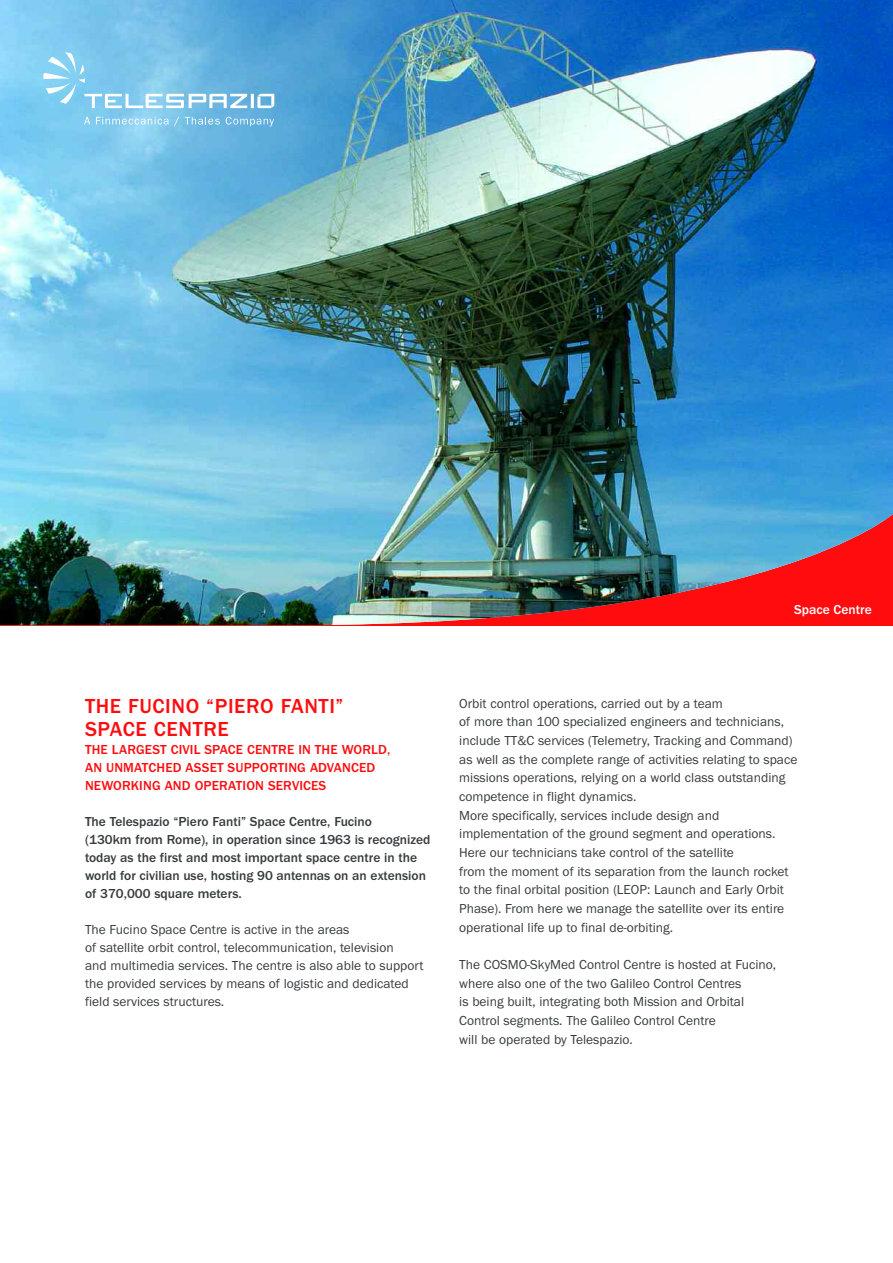
<style>
.page{position:relative;width:893px;height:1263px;background:#fff}
.page>*{position:absolute;margin:0;border:0;box-sizing:border-box;transform-origin:0 0}
.t1{font:21px/22.5px "Franklin Got Md ITC";letter-spacing:.03em;color:#ff0c0f}
.t2{font:13.5px/18.8px "Franklin Got ITC";color:#363c3e}
.t3{font:13.5px/18px "Franklin Got Md ITC";color:#363c3e}
.t4{font:13.5px/18px "Franklin Got Md ITC";letter-spacing:.01em;color:#ff0c0f}
.t5{font:13.5px "Franklin Got Md ITC";color:#fff}
</style>
<div class="page">
<img style="left:0;top:0;width:893px;height:625px">
<svg style="left:84px;top:117px;width:6px;height:7px"></svg>
<svg style="left:96px;top:117px;width:83px;height:9px"></svg>
<svg style="left:185px;top:117px;width:35px;height:8px"></svg>
<svg style="left:226px;top:117px;width:48px;height:9px"></svg>
<svg style="left:43px;top:52px;width:231px;height:56px;background:#85c8ea"></svg>
<p class="t5" style="left:794px;top:601px;width:79px">Space Centre</p>
<h1 class="t1" style="left:85px;top:695px;width:260px">THE FUCINO “PIERO FANTI”<br>SPACE CENTRE</h1>
<p class="t4" style="left:85px;top:740px;width:307px">THE LARGEST CIVIL SPACE CENTRE IN THE WORLD,<br>AN UNMATCHED ASSET SUPPORTING ADVANCED<br>NEWORKING AND OPERATION SERVICES</p>
<p class="t3" style="left:85px;top:812px;width:347px">The Telespazio “Piero Fanti” Space Centre, Fucino<br>(130km from Rome), in operation since 1963 is recognized today as the first and most important space centre in the world for civilian use, hosting 90 antennas on an extension of 370,000 square meters.</p>
<p class="t2" style="left:85px;top:920px;width:340px;line-height:18px">The Fucino Space Centre is active in the areas<br>of satellite orbit control, telecommunication, television<br>and multimedia services. The centre is also able to support the provided services by means of logistic and dedicated field services structures.</p>
<p class="t2" style="left:459px;top:693px;width:340px">Orbit control operations, carried out by a team<br>of more than 100 specialized engineers and technicians, include TT&amp;C services (Telemetry, Tracking and Command) as well as the complete range of activities relating to space missions operations, relying on a world class outstanding competence in flight dynamics.<br>More specifically, services include design and implementation of the ground segment and operations.<br>Here our technicians take control of the satellite<br>from the moment of its separation from the launch rocket to the final orbital position (LEOP: Launch and Early Orbit Phase). From here we manage the satellite over its entire operational life up to final de-orbiting.</p>
<p class="t2" style="left:459px;top:955px;width:318px">The COSMO-SkyMed Control Centre is hosted at Fucino, where also one of the two Galileo Control Centres<br>is being built, integrating both Mission and Orbital Control segments. The Galileo Control Centre<br>will be operated by Telespazio.</p>
</div>
